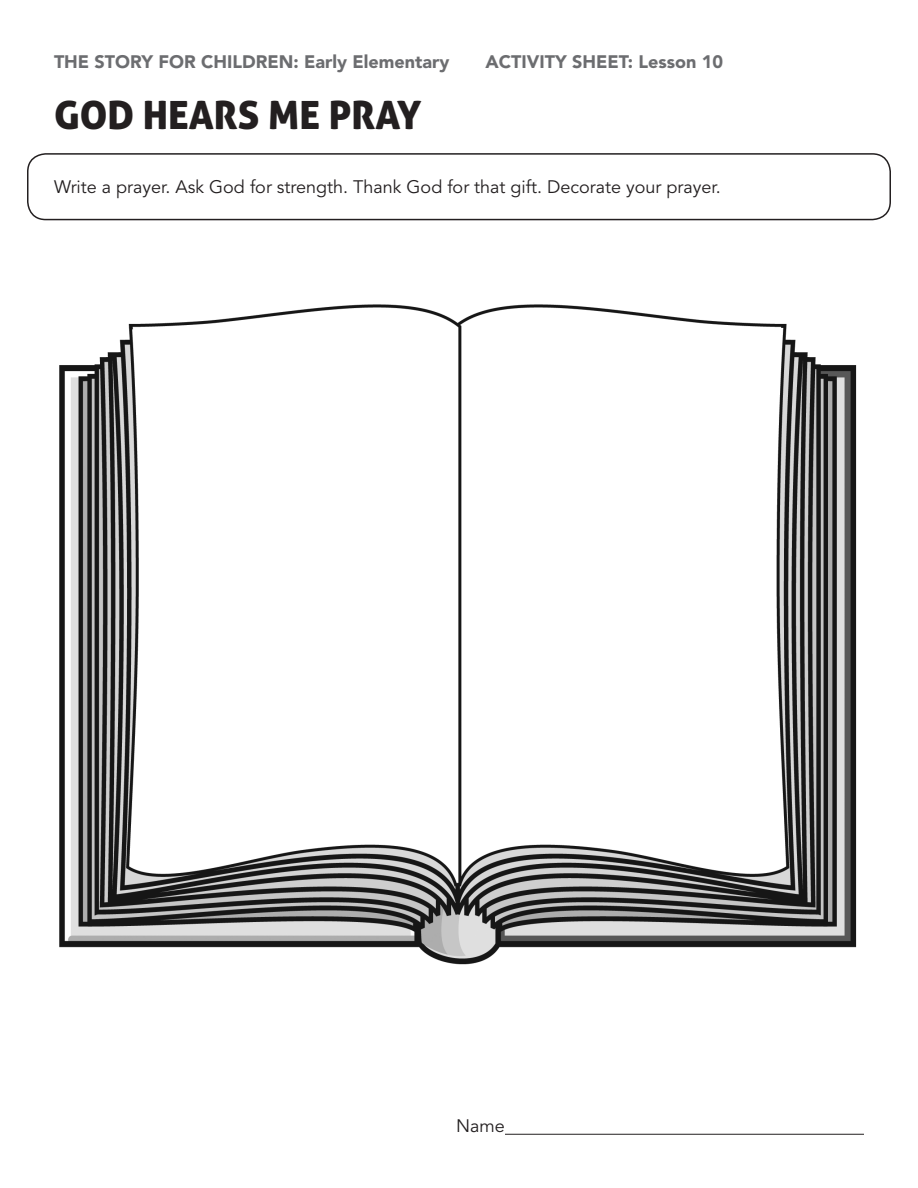
<style>
.page{position:relative;width:918px;height:1188px;background:#fff}
.page>*{position:absolute;margin:0;border:0;box-sizing:border-box;transform-origin:0 0}
.t1{font:39px "Aller Display";color:#231f20}
.t2{font:18px "Avenir LT Std";color:#231f20}
.t3{font:900 18px "Avenir LT Std";color:#6c6d70}
</style>
<div class="page">
<hr style="left:505px;top:1134px;width:359px;height:1px;background:#231f20">
<div style="left:27px;top:153px;width:864px;height:67px;border:2px solid #231f20;border-radius:18px"></div>
<img style="left:59px;top:304px;width:798px;height:661px">
<p class="t3" style="left:54px;top:50px;width:397px">THE STORY FOR CHILDREN: Early Elementary</p>
<p class="t3" style="left:486px;top:50px;width:239px">ACTIVITY SHEET: Lesson 10</p>
<h1 class="t1" style="left:54px;top:90px;width:369px">GOD HEARS ME PRAY</h1>
<p class="t2" style="left:54px;top:177px;width:668px">Write a prayer. Ask God for strength. Thank God for that gift. Decorate your prayer.</p>
<p class="t2" style="left:456px;top:1116px;width:50px">Name</p>
</div>
